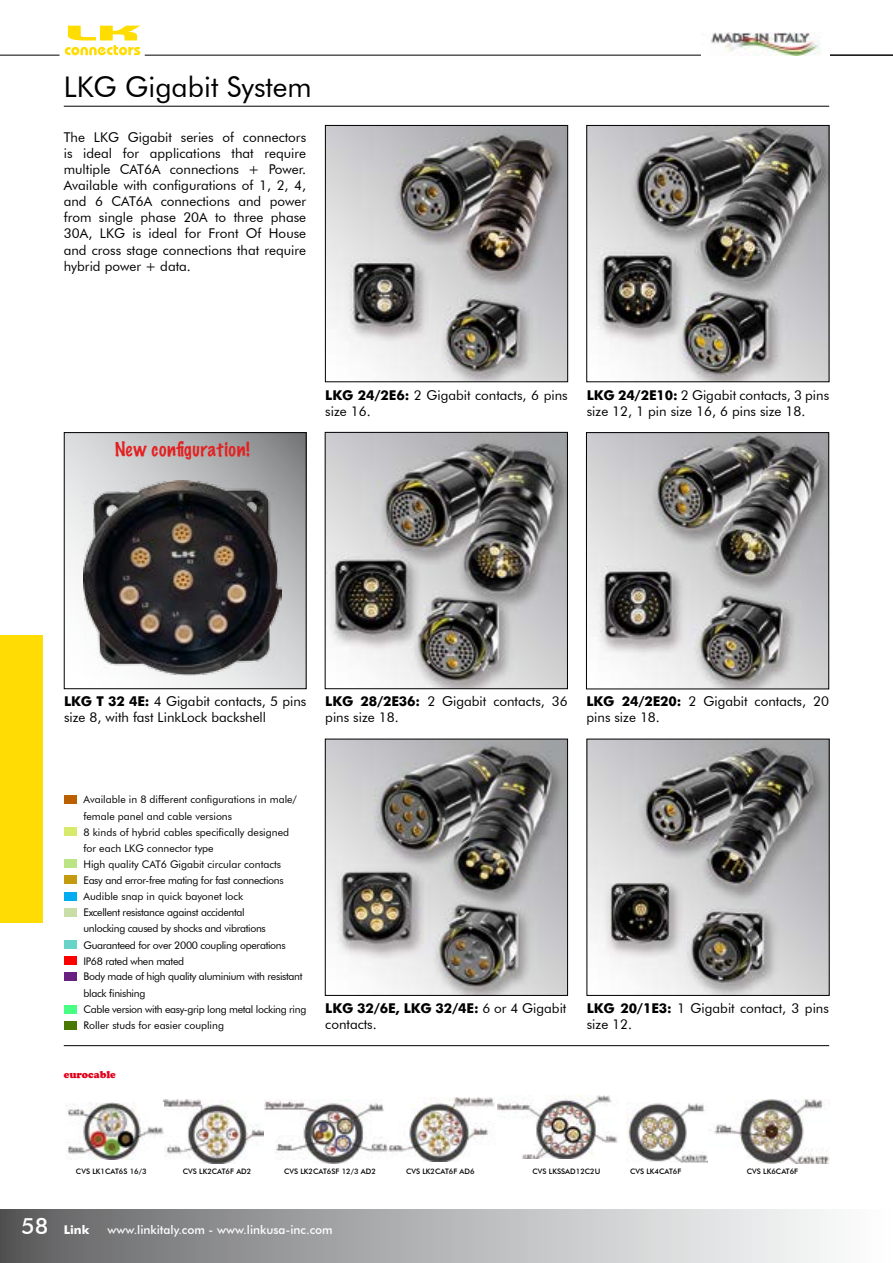
<style>
.page{position:relative;width:893px;height:1263px;background:#fff}
.page>*{position:absolute;margin:0;border:0;box-sizing:border-box;transform-origin:0 0}
.t1{font:28.5px "Futura BT";color:#000}
.t2{font:100 18px "Marker Felt";letter-spacing:.04em;color:#e32121}
.t3{font:13.5px/16.2px "Futura BT";color:#000}
.t4{font:500 12px "Futura BT";color:#fff}
.t5{font:700 12px "Futura BT";color:#fff}
.t6{font:10.5px/16.4px "Futura BT";letter-spacing:-.03em;color:#000}
.t7{font:10.5px/16.2px "Futura BT";color:#000}
.t8{font:900 10.5px "Cooper";color:#e2001a}
.t9{font:500 7.5px "Futura BT";color:#000}
.s1{font-weight:700}
.s2{font-weight:500;font-size:22.5px}
</style>
<div class="page">
<hr style="left:0;top:55px;width:60px;height:1px;background:#000">
<svg style="left:65px;top:26px;width:75px;height:29px"></svg>
<hr style="left:145px;top:55px;width:557px;height:1px;background:#000">
<hr style="left:829px;top:55px;width:64px;height:1px;background:#000">
<img style="left:711px;top:32px;width:110px;height:23px">
<div style="left:0;top:636px;width:43px;height:287px;background:#ffdc04"></div>
<div style="left:0;top:1210px;width:893px;height:53px;background:linear-gradient(to right,#626364,#fff)"></div>
<img style="left:589px;top:741px;width:238px;height:253px">
<img style="left:588px;top:127px;width:239px;height:253px">
<div style="left:586px;top:125px;width:243px;height:257px;border:1px solid #000"></div>
<img style="left:327px;top:741px;width:239px;height:253px">
<div style="left:325px;top:739px;width:243px;height:257px;border:1px solid #000"></div>
<img style="left:327px;top:127px;width:239px;height:253px">
<div style="left:325px;top:125px;width:243px;height:257px;border:1px solid #000"></div>
<div style="left:64px;top:795px;width:13px;height:8px;background:#bb6000"></div>
<div style="left:64px;top:827px;width:13px;height:9px;background:#d8ea6c"></div>
<div style="left:64px;top:859px;width:13px;height:9px;background:#bbe484"></div>
<div style="left:64px;top:876px;width:13px;height:8px;background:#c49a0e"></div>
<div style="left:64px;top:892px;width:13px;height:8px;background:#01acf1"></div>
<div style="left:64px;top:956px;width:13px;height:9px;background:#f00"></div>
<img style="left:626px;top:1102px;width:82px;height:61px">
<img style="left:162px;top:1100px;width:227px;height:63px">
<hr style="left:64px;top:1045px;width:765px;height:1px;background:#000">
<img style="left:66px;top:1103px;width:98px;height:56px">
<img style="left:390px;top:1097px;width:108px;height:64px">
<img style="left:498px;top:1095px;width:120px;height:64px">
<img style="left:714px;top:1100px;width:116px;height:63px">
<hr style="left:64px;top:106px;width:765px;height:1px;background:#000">
<img style="left:327px;top:434px;width:239px;height:253px">
<div style="left:325px;top:432px;width:243px;height:257px;border:1px solid #000"></div>
<img style="left:588px;top:434px;width:239px;height:253px">
<div style="left:586px;top:432px;width:243px;height:257px;border:1px solid #000"></div>
<div style="left:64px;top:908px;width:13px;height:8px;background:#c8dea6"></div>
<div style="left:64px;top:940px;width:13px;height:9px;background:#68d3c8"></div>
<div style="left:64px;top:972px;width:13px;height:9px;background:#682081"></div>
<div style="left:64px;top:1005px;width:13px;height:8px;background:#49ff83"></div>
<div style="left:64px;top:1021px;width:13px;height:8px;background:#497900"></div>
<svg style="left:66px;top:434px;width:238px;height:253px"></svg>
<div style="left:64px;top:432px;width:242px;height:257px;border:1px solid #000"></div>
<img style="left:83px;top:481px;width:198px;height:195px">
<h1 class="t1" style="left:64px;top:70px;width:250px">LKG Gigabit System</h1>
<p class="t3" style="left:64px;top:129px;width:244px;text-align:justify">The LKG Gigabit series of connectors is ideal for applications that require multiple CAT6A connections + Power.<br>Available with configurations of 1, 2, 4, and 6 CAT6A connections and power from single phase 20A to three phase 30A, LKG is ideal for Front Of House and cross stage connections that require hybrid power + data.</p>
<h2 class="t2" style="left:115px;top:435px;width:137px">New configuration!</h2>
<p class="t3" style="left:325px;top:387px;width:244px"><span class="s1">LKG 24/2E6:</span> 2 Gigabit contacts, 6 pins size 16.</p>
<p class="t3" style="left:587px;top:387px;width:244px"><span class="s1">LKG 24/2E10:</span> 2 Gigabit contacts, 3 pins size 12, 1 pin size 16, 6 pins size 18.</p>
<p class="t3" style="left:64px;top:693px;width:244px"><span class="s1">LKG T 32 4E:</span> 4 Gigabit contacts, 5 pins size 8, with fast LinkLock backshell</p>
<p class="t3" style="left:325px;top:693px;width:244px"><span class="s1">LKG 28/2E36:</span> 2 Gigabit contacts, 36 pins size 18.</p>
<p class="t3" style="left:586px;top:693px;width:244px"><span class="s1">LKG 24/2E20:</span> 2 Gigabit contacts, 20 pins size 18.</p>
<p class="t7" style="left:84px;top:791px;width:215px">Available in 8 different configurations in male/ female panel and cable versions<br>8 kinds of hybrid cables specifically designed for each LKG connector type<br>High quality CAT6 Gigabit circular contacts Easy and error-free mating for fast connections</p>
<p class="t6" style="left:84px;top:904px;width:204px">Excellent resistance against accidental unlocking caused by shocks and vibrations<br>Guaranteed for over 2000 coupling operations</p>
<p class="t6" style="left:84px;top:968px;width:224px">Body made of high quality aluminium with resistant black finishing<br>Cable version with easy-grip long metal locking ring Roller studs for easier coupling</p>
<p class="t7" style="left:84px;top:888px;width:161px">Audible snap in quick bayonet lock</p>
<p class="t6" style="left:84px;top:953px;width:102px">IP68 rated when mated</p>
<p class="t8" style="left:64px;top:1068px;width:53px">eurocable</p>
<p class="t3" style="left:325px;top:1000px;width:243px"><span class="s1">LKG 32/6E, LKG 32/4E:</span> 6 or 4 Gigabit contacts.</p>
<p class="t3" style="left:587px;top:1000px;width:244px"><span class="s1">LKG 20/1E3:</span> 1 Gigabit contact, 3 pins size 12.</p>
<p class="t9" style="left:76px;top:1167px;width:72px">CVS LK1CAT6S 16/3</p>
<p class="t9" style="left:183px;top:1167px;width:70px">CVS LK2CAT6F AD2</p>
<p class="t9" style="left:284px;top:1167px;width:93px">CVS LK2CAT6SF 12/3 AD2</p>
<p class="t9" style="left:406px;top:1167px;width:70px">CVS LK2CAT6F AD6</p>
<p class="t9" style="left:532px;top:1167px;width:69px">CVS LKSSAD12C2U</p>
<p class="t9" style="left:630px;top:1167px;width:53px">CVS LK4CAT6F</p>
<p class="t9" style="left:747px;top:1167px;width:53px">CVS LK6CAT6F</p>
<p class="t5" style="left:21px;top:1222px;width:70px"><span class="s2">58</span> Link</p>
<p class="t4" style="left:108px;top:1222px;width:227px">www.linkitaly.com - www.linkusa-inc.com</p>
</div>
